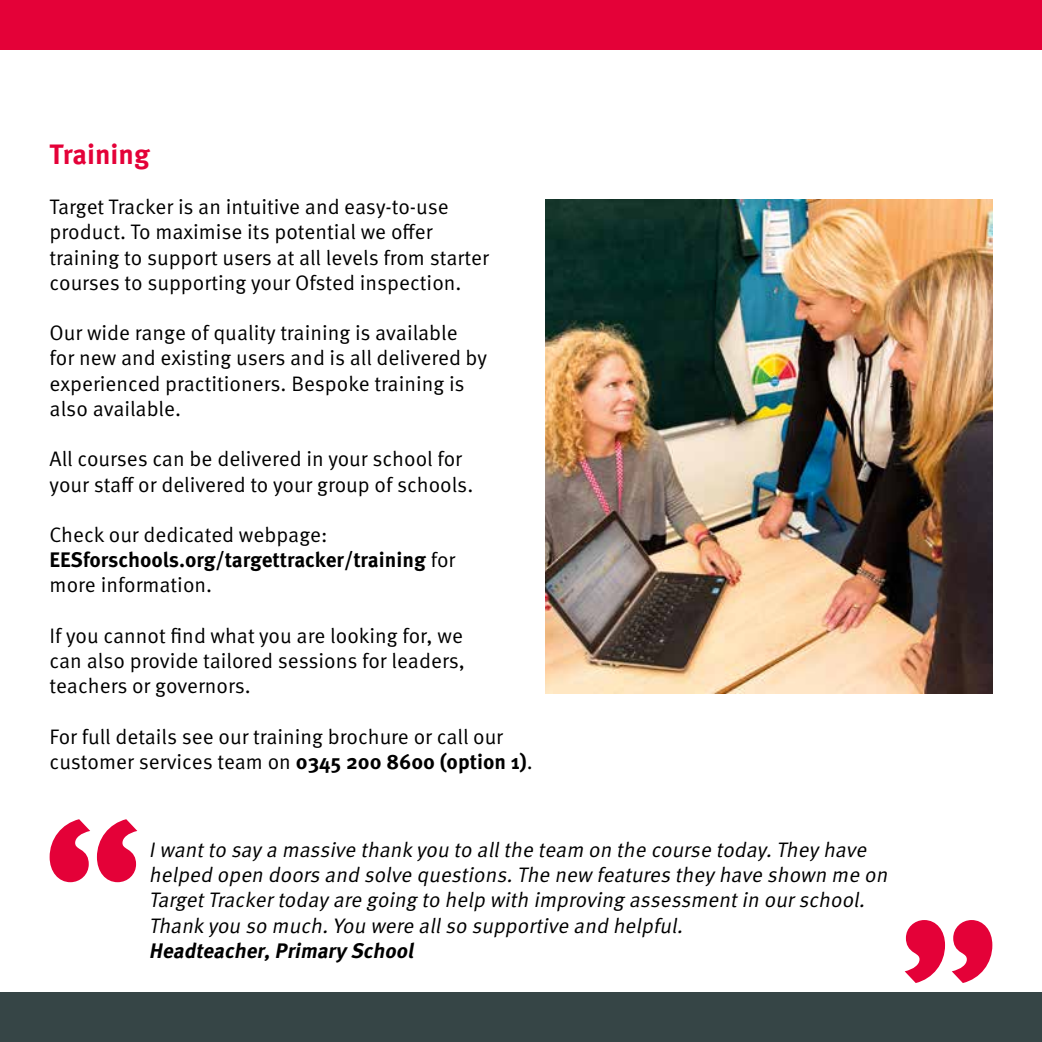
<style>
.page{position:relative;width:1042px;height:1042px;background:#fff}
.page>*{position:absolute;margin:0;border:0;box-sizing:border-box;transform-origin:0 0}
.t1{font:700 28px "Meta OT";color:#e40138}
.t2{font:21px/25.2px "Meta OT Norm";color:#000}
.t3{font:italic 21px/25.2px "Meta OT Norm";color:#000}
.t4{font:700 21px "Meta OT";color:#000}
.t5{font:italic 700 21px "Meta OT";color:#000}
.s1{font-family:"Meta OT Norm";font-weight:400}
.s2{font-family:"Meta OT";font-weight:700}
</style>
<div class="page">
<div style="left:0;top:0;width:1042px;height:50px;background:#e40138"></div>
<div style="left:0;top:992px;width:1042px;height:50px;background:#364546"></div>
<img style="left:546px;top:200px;width:446px;height:493px">
<svg style="left:50px;top:819px;width:87px;height:63px"></svg>
<svg style="left:904px;top:920px;width:88px;height:63px"></svg>
<h1 class="t1" style="left:50px;top:136px;width:102px">Training</h1>
<p class="t2" style="left:50px;top:195px;width:441px">Target Tracker is an intuitive and easy-to-use product. To maximise its potential we offer training to support users at all levels from starter courses to supporting your Ofsted inspection.</p>
<p class="t2" style="left:50px;top:321px;width:439px">Our wide range of quality training is available for new and existing users and is all delivered by experienced practitioners. Bespoke training is also available.</p>
<p class="t2" style="left:50px;top:447px;width:425px">All courses can be delivered in your school for your staff or delivered to your group of schools.</p>
<p class="t2" style="left:50px;top:522px;width:279px">Check our dedicated webpage:</p>
<p class="t4" style="left:50px;top:546px;width:407px">EESforschools.org/targettracker/training <span class="s1">for</span></p>
<p class="t2" style="left:50px;top:573px;width:164px">more information.</p>
<p class="t2" style="left:50px;top:623px;width:417px;text-align:justify">If you cannot find what you are looking for, we can also provide tailored sessions for leaders, teachers or governors.</p>
<p class="t2" style="left:50px;top:724px;width:484px">For full details see our training brochure or call our customer services team on <span class="s2">0345 200 8600 (option 1)</span>.</p>
<p class="t3" style="left:149px;top:837px;width:744px">Iwantto say a massive thank you to allthe team on the course today.They have helped open doors and solve questions.The new features they have shown me on TargetTrackertoday are going to help with improving assessmentin ourschool.<br>Thank you so much.You were allso supportive and helpful.</p>
<p class="t5" style="left:149px;top:937px;width:271px">Headteacher,Primary School</p>
</div>
